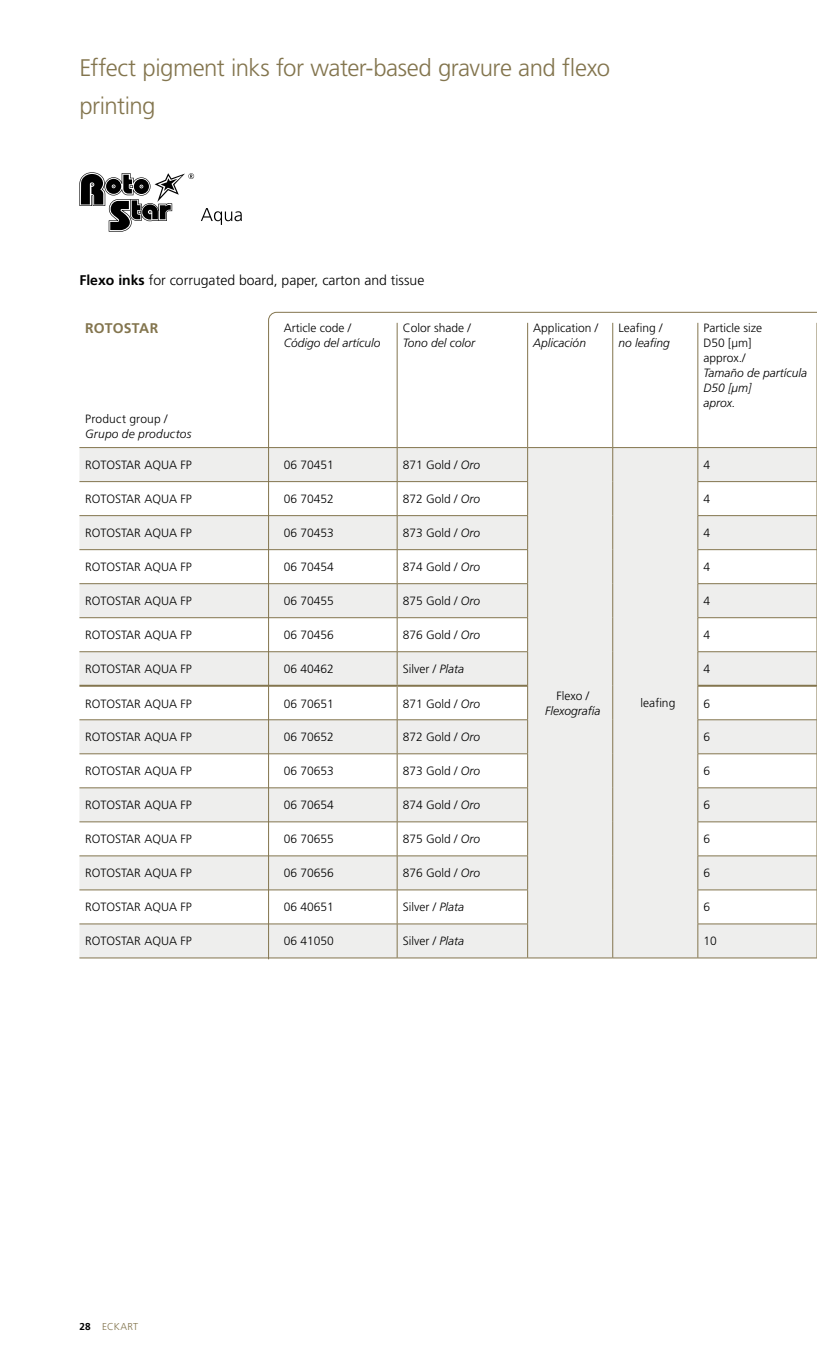
<style>
.page{position:relative;width:817px;height:1361px;background:#fff}
.page>*{position:absolute;margin:0;border:0;box-sizing:border-box;transform-origin:0 0}
.t1{font:300 24px/38px "Frutiger LT Std";letter-spacing:-.02em;color:#83754e}
.t2{font:300 14px "Frutiger LT Std";color:#000}
.t3{font:700 14px "Frutiger LT Std";letter-spacing:.01em;color:#83754e}
.t4{font:300 12px/15px "Frutiger LT Std";color:#000}
.t5{font:italic 300 12px/15px "Frutiger LT Std";color:#000}
.t6{font:300 10px "Frutiger LT Std";letter-spacing:.02em;color:#83754e}
.s1{font-weight:700}
.s2{font-style:italic}
.s3{font-weight:700;color:#000}
</style>
<div class="page">
<svg style="left:79px;top:448px;width:188px;height:509px;fill:#eeeeed"></svg>
<hr style="left:816px;top:323px;width:1px;height:124px;background:#83754e">
<hr style="left:79px;top:447px;width:199px;height:1px;background:#83754e">
<hr style="left:816px;top:448px;width:1px;height:33px;background:#83754e">
<hr style="left:816px;top:482px;width:1px;height:33px;background:#83754e">
<hr style="left:816px;top:516px;width:1px;height:33px;background:#83754e">
<hr style="left:816px;top:550px;width:1px;height:33px;background:#83754e">
<hr style="left:816px;top:584px;width:1px;height:33px;background:#83754e">
<hr style="left:816px;top:618px;width:1px;height:33px;background:#83754e">
<hr style="left:816px;top:652px;width:1px;height:33px;background:#83754e">
<hr style="left:816px;top:687px;width:1px;height:32px;background:#83754e">
<hr style="left:816px;top:720px;width:1px;height:33px;background:#83754e">
<hr style="left:816px;top:754px;width:1px;height:33px;background:#83754e">
<hr style="left:816px;top:788px;width:1px;height:33px;background:#83754e">
<hr style="left:816px;top:822px;width:1px;height:33px;background:#83754e">
<hr style="left:816px;top:856px;width:1px;height:33px;background:#83754e">
<hr style="left:816px;top:890px;width:1px;height:33px;background:#83754e">
<hr style="left:816px;top:924px;width:1px;height:33px;background:#83754e">
<hr style="left:79px;top:481px;width:199px;height:1px;background:#83754e">
<hr style="left:79px;top:515px;width:199px;height:1px;background:#83754e">
<hr style="left:79px;top:549px;width:199px;height:1px;background:#83754e">
<hr style="left:79px;top:583px;width:199px;height:1px;background:#83754e">
<hr style="left:79px;top:617px;width:199px;height:1px;background:#83754e">
<hr style="left:79px;top:719px;width:199px;height:1px;background:#83754e">
<hr style="left:79px;top:753px;width:199px;height:1px;background:#83754e">
<hr style="left:79px;top:821px;width:199px;height:1px;background:#83754e">
<hr style="left:79px;top:889px;width:199px;height:1px;background:#83754e">
<hr style="left:79px;top:957px;width:199px;height:1px;background:#83754e">
<hr style="left:79px;top:923px;width:199px;height:1px;background:#83754e">
<hr style="left:79px;top:651px;width:199px;height:1px;background:#83754e">
<hr style="left:79px;top:787px;width:199px;height:1px;background:#83754e">
<hr style="left:79px;top:855px;width:199px;height:1px;background:#83754e">
<hr style="left:79px;top:685px;width:199px;height:2px;background:#83754e">
<svg style="left:267px;top:311px;width:549px;height:649px"></svg>
<svg style="left:79px;top:172px;width:115px;height:60px"></svg>
<svg style="left:201px;top:208px;width:41px;height:17px"></svg>
<h1 class="t1" style="left:79px;top:49px;width:532px">Effect pigment inks for water-based gravure and flexo printing</h1>
<p class="t2" style="left:79px;top:272px;width:346px"><span class="s1">Flexo inks</span> for corrugated board, paper, carton and tissue</p>
<p class="t3" style="left:85px;top:320px;width:75px">ROTOSTAR</p>
<p class="t4" style="left:85px;top:412px;width:84px">Product group /</p>
<p class="t5" style="left:85px;top:427px;width:108px">Grupo de productos</p>
<p class="t4" style="left:283px;top:320px;width:69px">Article code /</p>
<p class="t5" style="left:283px;top:335px;width:98px">Código del artículo</p>
<p class="t4" style="left:403px;top:320px;width:70px">Color shade /</p>
<p class="t5" style="left:403px;top:335px;width:74px">Tono del color</p>
<p class="t4" style="left:85px;top:458px;width:108px">ROTOSTAR AQUA FP</p>
<p class="t4" style="left:283px;top:458px;width:52px">06 70451</p>
<p class="t4" style="left:403px;top:458px;width:79px">871 Gold / <span class="s2">Oro</span></p>
<p class="t4" style="left:533px;top:320px;width:66px">Application /</p>
<p class="t5" style="left:533px;top:335px;width:54px">Aplicación</p>
<p class="t4" style="left:618px;top:320px;width:46px">Leafing /</p>
<p class="t5" style="left:618px;top:335px;width:53px">no leafing</p>
<p class="t4" style="left:703px;top:320px;width:60px">Particle size<br>D50 [µm] approx./</p>
<p class="t5" style="left:703px;top:365px;width:105px">Tamaño de partícula<br>D50 [μm]<br>aprox.</p>
<p class="t4" style="left:703px;top:458px;width:8px">4</p>
<p class="t4" style="left:85px;top:492px;width:108px">ROTOSTAR AQUA FP</p>
<p class="t4" style="left:283px;top:492px;width:52px">06 70452</p>
<p class="t4" style="left:403px;top:492px;width:79px">872 Gold / <span class="s2">Oro</span></p>
<p class="t4" style="left:703px;top:492px;width:8px">4</p>
<p class="t4" style="left:85px;top:526px;width:108px">ROTOSTAR AQUA FP</p>
<p class="t4" style="left:283px;top:526px;width:52px">06 70453</p>
<p class="t4" style="left:403px;top:526px;width:79px">873 Gold / <span class="s2">Oro</span></p>
<p class="t4" style="left:703px;top:526px;width:8px">4</p>
<p class="t4" style="left:85px;top:560px;width:108px">ROTOSTAR AQUA FP</p>
<p class="t4" style="left:283px;top:560px;width:52px">06 70454</p>
<p class="t4" style="left:403px;top:560px;width:79px">874 Gold / <span class="s2">Oro</span></p>
<p class="t4" style="left:703px;top:560px;width:8px">4</p>
<p class="t4" style="left:85px;top:594px;width:108px">ROTOSTAR AQUA FP</p>
<p class="t4" style="left:283px;top:594px;width:52px">06 70455</p>
<p class="t4" style="left:403px;top:594px;width:79px">875 Gold / <span class="s2">Oro</span></p>
<p class="t4" style="left:703px;top:594px;width:8px">4</p>
<p class="t4" style="left:85px;top:628px;width:108px">ROTOSTAR AQUA FP</p>
<p class="t4" style="left:283px;top:628px;width:52px">06 70456</p>
<p class="t4" style="left:403px;top:628px;width:79px">876 Gold / <span class="s2">Oro</span></p>
<p class="t4" style="left:703px;top:628px;width:8px">4</p>
<p class="t4" style="left:85px;top:661px;width:108px">ROTOSTAR AQUA FP</p>
<p class="t4" style="left:283px;top:661px;width:52px">06 40462</p>
<p class="t4" style="left:403px;top:661px;width:63px">Silver / <span class="s2">Plata</span></p>
<p class="t4" style="left:703px;top:661px;width:8px">4</p>
<p class="t4" style="left:85px;top:696px;width:108px">ROTOSTAR AQUA FP</p>
<p class="t4" style="left:283px;top:696px;width:52px">06 70651</p>
<p class="t4" style="left:403px;top:696px;width:79px">871 Gold / <span class="s2">Oro</span></p>
<p class="t4" style="left:703px;top:696px;width:8px">6</p>
<p class="t4" style="left:85px;top:730px;width:108px">ROTOSTAR AQUA FP</p>
<p class="t4" style="left:283px;top:730px;width:52px">06 70652</p>
<p class="t4" style="left:403px;top:730px;width:79px">872 Gold / <span class="s2">Oro</span></p>
<p class="t4" style="left:703px;top:730px;width:8px">6</p>
<p class="t4" style="left:85px;top:764px;width:108px">ROTOSTAR AQUA FP</p>
<p class="t4" style="left:283px;top:764px;width:52px">06 70653</p>
<p class="t4" style="left:403px;top:764px;width:79px">873 Gold / <span class="s2">Oro</span></p>
<p class="t4" style="left:703px;top:764px;width:8px">6</p>
<p class="t4" style="left:85px;top:798px;width:108px">ROTOSTAR AQUA FP</p>
<p class="t4" style="left:283px;top:798px;width:52px">06 70654</p>
<p class="t4" style="left:403px;top:798px;width:79px">874 Gold / <span class="s2">Oro</span></p>
<p class="t4" style="left:703px;top:798px;width:8px">6</p>
<p class="t4" style="left:85px;top:832px;width:108px">ROTOSTAR AQUA FP</p>
<p class="t4" style="left:283px;top:832px;width:52px">06 70655</p>
<p class="t4" style="left:403px;top:832px;width:79px">875 Gold / <span class="s2">Oro</span></p>
<p class="t4" style="left:703px;top:832px;width:8px">6</p>
<p class="t4" style="left:85px;top:866px;width:108px">ROTOSTAR AQUA FP</p>
<p class="t4" style="left:283px;top:866px;width:52px">06 70656</p>
<p class="t4" style="left:403px;top:866px;width:79px">876 Gold / <span class="s2">Oro</span></p>
<p class="t4" style="left:703px;top:866px;width:8px">6</p>
<p class="t4" style="left:85px;top:900px;width:108px">ROTOSTAR AQUA FP</p>
<p class="t4" style="left:283px;top:900px;width:52px">06 40651</p>
<p class="t4" style="left:403px;top:900px;width:63px">Silver / <span class="s2">Plata</span></p>
<p class="t4" style="left:703px;top:900px;width:8px">6</p>
<p class="t4" style="left:85px;top:934px;width:108px">ROTOSTAR AQUA FP</p>
<p class="t4" style="left:283px;top:934px;width:52px">06 41050</p>
<p class="t4" style="left:403px;top:934px;width:63px">Silver / <span class="s2">Plata</span></p>
<p class="t4" style="left:703px;top:934px;width:15px">10</p>
<p class="t4" style="left:556px;top:688px;width:34px">Flexo /</p>
<p class="t5" style="left:545px;top:703px;width:57px">Flexografía</p>
<p class="t4" style="left:640px;top:696px;width:36px">leafing</p>
<p class="t6" style="left:79px;top:1321px;width:60px"><span class="s3">28</span> ECKART</p>
</div>
